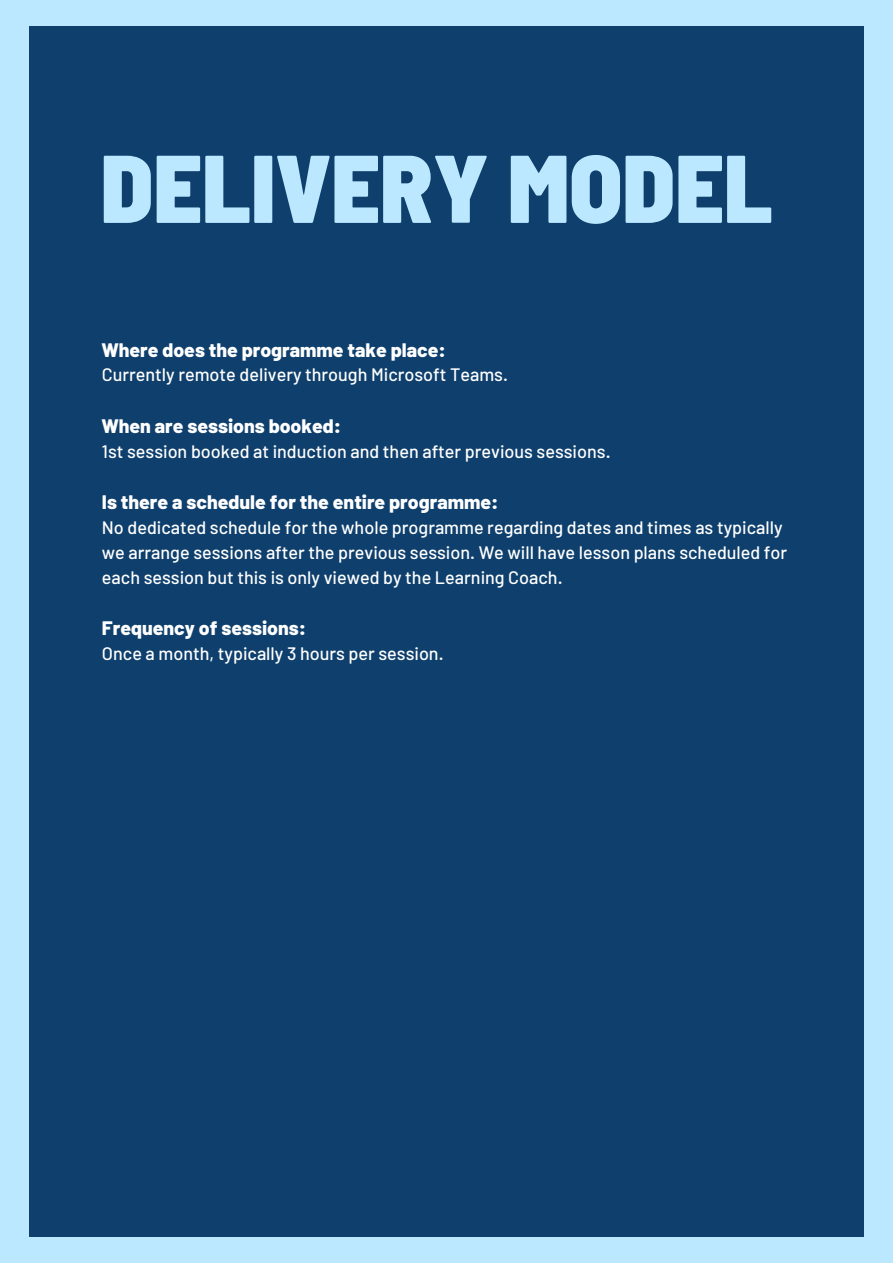
<style>
.page{position:relative;width:893px;height:1264px;background:#fff}
.page>*{position:absolute;margin:0;border:0;box-sizing:border-box;transform-origin:0 0}
.t1{font:900 semi-condensed 95.85px "Barlow";color:#bce8ff}
.t2{font:800 19.5px "Barlow";color:#fff}
.t3{font:500 18px/24.8px "Barlow";color:#fff}
</style>
<div class="page">
<div style="left:0;top:0;width:892px;height:1262px;background:#bce8ff"></div>
<div style="left:29px;top:26px;width:834px;height:1210px;background:#0f406d"></div>
<h1 class="t1" style="left:101px;top:127px;width:673px">DELIVERY MODEL</h1>
<p class="t2" style="left:102px;top:337px;width:345px">Where does the programme take place:</p>
<p class="t3" style="left:102px;top:362px;width:407px">Currently remote delivery through Microsoft Teams.</p>
<p class="t2" style="left:102px;top:413px;width:240px">When are sessions booked:</p>
<p class="t3" style="left:102px;top:438px;width:510px">1st session booked at induction and then after previous sessions.</p>
<p class="t2" style="left:102px;top:490px;width:398px">Is there a schedule for the entire programme:</p>
<p class="t3" style="left:102px;top:514px;width:686px">No dedicated schedule for the whole programme regarding dates and times as typically we arrange sessions after the previous session. We will have lesson plans scheduled for each session but this is only viewed by the Learning Coach.</p>
<p class="t2" style="left:102px;top:616px;width:206px">Frequency of sessions:</p>
<p class="t3" style="left:102px;top:640px;width:343px">Once a month, typically 3 hours per session.</p>
</div>
